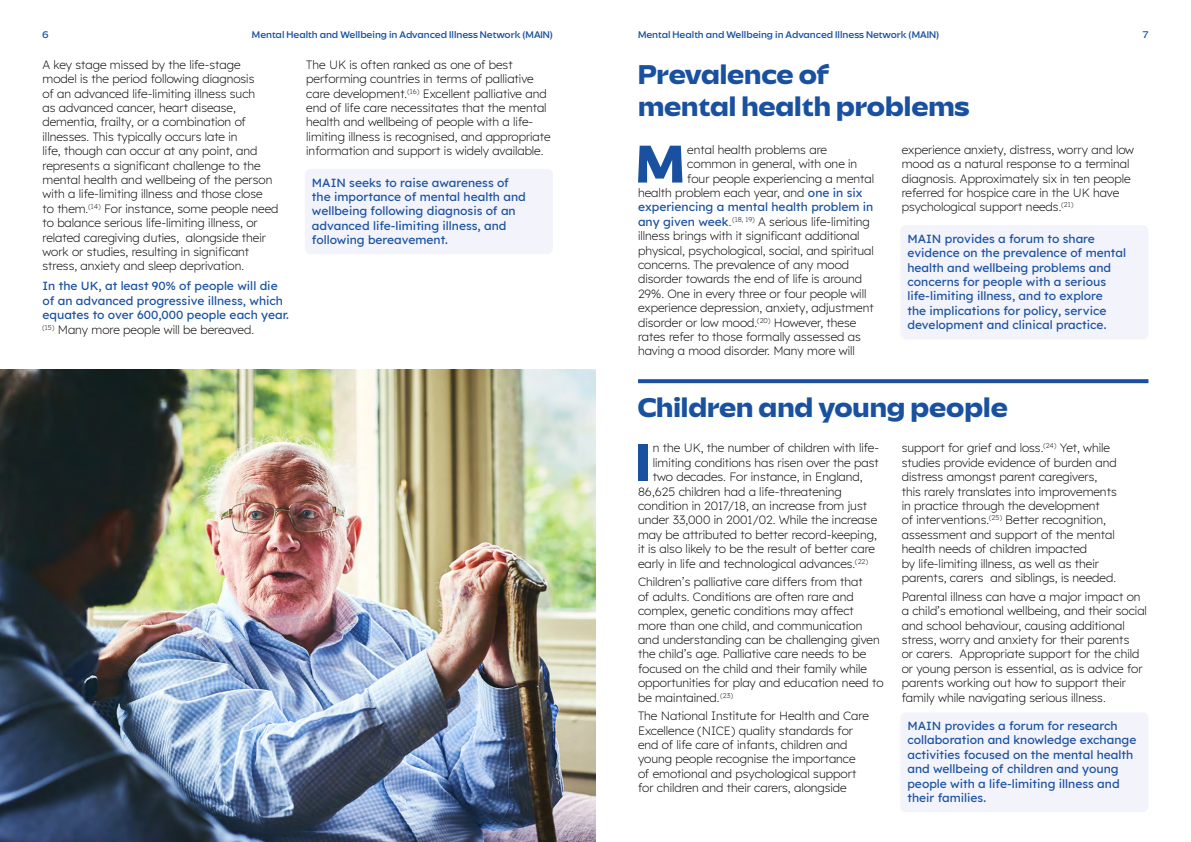
<style>
.page{position:relative;width:1191px;height:842px;background:#fff}
.page>*{position:absolute;margin:0;border:0;box-sizing:border-box;transform-origin:0 0}
.t1{font:800 expanded 54.8px "Savior Sans";color:#1951a0}
.t2{font:800 expanded 28px/32px "Savior Sans";color:#1951a0}
.t3{font:300 12px/14.4px "Lexend";color:#000}
.t4{font:500 12px/14.4px "Lexend";color:#1951a0}
.t5{font:expanded 10px "Savior Sans";color:#1951a0}
.s1{font-weight:300;color:#000}
.s2{font-weight:500;color:#1951a0}
</style>
<div class="page">
<div style="left:305px;top:169px;width:248px;height:85px;background:#f3f3fb;border-radius:6px"></div>
<svg style="left:638px;top:379px;width:510px;height:4px;background:#2358a4"></svg>
<div style="left:900px;top:225px;width:248px;height:114px;background:#f3f3fb;border-radius:6px"></div>
<div style="left:900px;top:712px;width:248px;height:100px;background:#f3f3fb;border-radius:6px"></div>
<img style="left:0;top:369px;width:595px;height:473px">
<p class="t5" style="left:43px;top:28px;width:8px">6</p>
<p class="t5" style="left:252px;top:28px;width:302px">Mental Health and Wellbeing in Advanced Illness Network (MAIN)</p>
<p class="t5" style="left:638px;top:28px;width:302px">Mental Health and Wellbeing in Advanced Illness Network (MAIN)</p>
<p class="t5" style="left:1142px;top:28px;width:7px">7</p>
<p class="t3" style="left:43px;top:56px;width:237px">A key stage missed by the life-stage<br>model is the period following diagnosis<br>of an advanced life-limiting illness such<br>as advanced cancer, heart disease, dementia, frailty, or a combination of illnesses. This typically occurs late in<br>life, though can occur at any point, and represents a significant challenge to the mental health and wellbeing of the person with a life-limiting illness and those close<br>to them.<sup>(14)</sup> For instance, some people need to balance serious life-limiting illness, or related caregiving duties, alongside their work or studies, resulting in significant stress, anxiety and sleep deprivation.</p>
<p class="t4" style="left:43px;top:278px;width:248px">In the UK, at least 90% of people will die of an advanced progressive illness, which equates to over 600,000 people each year. <sup>(15)</sup> <span class="s1">Many more people will be bereaved.</span></p>
<p class="t3" style="left:306px;top:56px;width:246px">The UK is often ranked as one of best performing countries in terms of palliative care development.<sup>(16)</sup> Excellent palliative and end of life care necessitates that the mental health and wellbeing of people with a life&shy;limiting illness is recognised, and appropriate information and support is widely available.</p>
<p class="t4" style="left:312px;top:174px;width:215px">MAIN seeks to raise awareness of the importance of mental health and wellbeing following diagnosis of an advanced life-limiting illness, and following bereavement.</p>
<h2 class="t2" style="left:638px;top:58px;width:333px">Prevalence of<br>mental health problems</h2>
<h1 class="t1" style="left:636px;top:130px;width:50px">M</h1>
<p class="t3" style="left:687px;top:142px;width:141px">ental health problems are</p>
<p class="t3" style="left:687px;top:156px;width:171px">common in general, with one in</p>
<p class="t3" style="left:687px;top:170px;width:188px">four people experiencing a mental</p>
<p class="t3" style="left:638px;top:185px;width:226px">health problem each year, and <span class="s2">one in six</span></p>
<p class="t4" style="left:638px;top:199px;width:237px">experiencing a mental health problem in</p>
<p class="t3" style="left:638px;top:214px;width:233px"><span class="s2">any given week</span>. <sup>(18,</sup> <sup>19)</sup> A serious life-limiting</p>
<p class="t3" style="left:638px;top:228px;width:223px">illness brings with it significant additional</p>
<p class="t3" style="left:638px;top:242px;width:237px">physical, psychological, social, and spiritual</p>
<p class="t3" style="left:638px;top:257px;width:213px">concerns. The prevalence of any mood</p>
<p class="t3" style="left:638px;top:271px;width:226px">disorder towards the end of life is around</p>
<p class="t3" style="left:638px;top:286px;width:230px">29%. One in every three or four people will</p>
<p class="t3" style="left:638px;top:300px;width:237px">experience depression, anxiety, adjustment</p>
<p class="t3" style="left:638px;top:314px;width:220px">disorder or low mood.<sup>(20)</sup> However, these</p>
<p class="t3" style="left:638px;top:329px;width:224px">rates refer to those formally assessed as</p>
<p class="t3" style="left:638px;top:343px;width:218px">having a mood disorder. Many more will</p>
<p class="t3" style="left:901px;top:142px;width:234px">experience anxiety, distress, worry and low mood as a natural response to a terminal diagnosis. Approximately six in ten people referred for hospice care in the UK have psychological support needs.<sup>(21)</sup></p>
<p class="t4" style="left:907px;top:231px;width:220px">MAIN provides a forum to share evidence on the prevalence of mental health and wellbeing problems and concerns for people with a serious life-limiting illness, and to explore<br>the implications for policy, service development and clinical practice.</p>
<h2 class="t2" style="left:638px;top:392px;width:371px">Children and young people</h2>
<h1 class="t1" style="left:635px;top:429px;width:16px">I</h1>
<p class="t3" style="left:653px;top:440px;width:228px">n the UK, the number of children with life-</p>
<p class="t3" style="left:653px;top:455px;width:227px">limiting conditions has risen over the past</p>
<p class="t3" style="left:653px;top:469px;width:211px">two decades. For instance, in England,</p>
<p class="t3" style="left:638px;top:483px;width:205px">86,625 children had a life-threatening</p>
<p class="t3" style="left:638px;top:498px;width:230px">condition in 2017/18, an increase from just</p>
<p class="t3" style="left:638px;top:512px;width:241px">under 33,000 in 2001/02. While the increase</p>
<p class="t3" style="left:638px;top:527px;width:240px">may be attributed to better record-keeping,</p>
<p class="t3" style="left:638px;top:541px;width:239px">it is also likely to be the result of better care</p>
<p class="t3" style="left:638px;top:555px;width:231px">early in life and technological advances.<sup>(22)</sup></p>
<p class="t3" style="left:638px;top:574px;width:247px">Children’s palliative care differs from that<br>of adults. Conditions are often rare and complex, genetic conditions may affect more than one child, and communication and understanding can be challenging given the child’s age. Palliative care needs to be focused on the child and their family while opportunities for play and education need to be maintained. <sup>(23)</sup></p>
<p class="t3" style="left:638px;top:708px;width:232px">The National Institute for Health and Care Excellence (NICE) quality standards for end of life care of infants, children and young people recognise the importance of emotional and psychological support for children and their carers, alongside</p>
<p class="t3" style="left:901px;top:440px;width:217px">support for grief and loss.<sup>(24)</sup> Yet, while studies provide evidence of burden and distress amongst parent caregivers, this rarely translates into improvements in practice through the development<br>of interventions.<sup>(25)</sup> Better recognition, assessment and support of the mental health needs of children impacted<br>by life- limiting illness, as well as their parents, carers and siblings, is needed.</p>
<p class="t3" style="left:901px;top:588px;width:247px">Parental illness can have a major impact on a child’s emotional wellbeing, and their social and school behaviour, causing additional stress, worry and anxiety for their parents<br>or carers. Appropriate support for the child or young person is essential, as is advice for parents working out how to support their family while navigating serious illness.</p>
<p class="t4" style="left:907px;top:718px;width:230px">MAIN provides a forum for research collaboration and knowledge exchange activities focused on the mental health and wellbeing of children and young people with a life-limiting illness and their families.</p>
</div>
